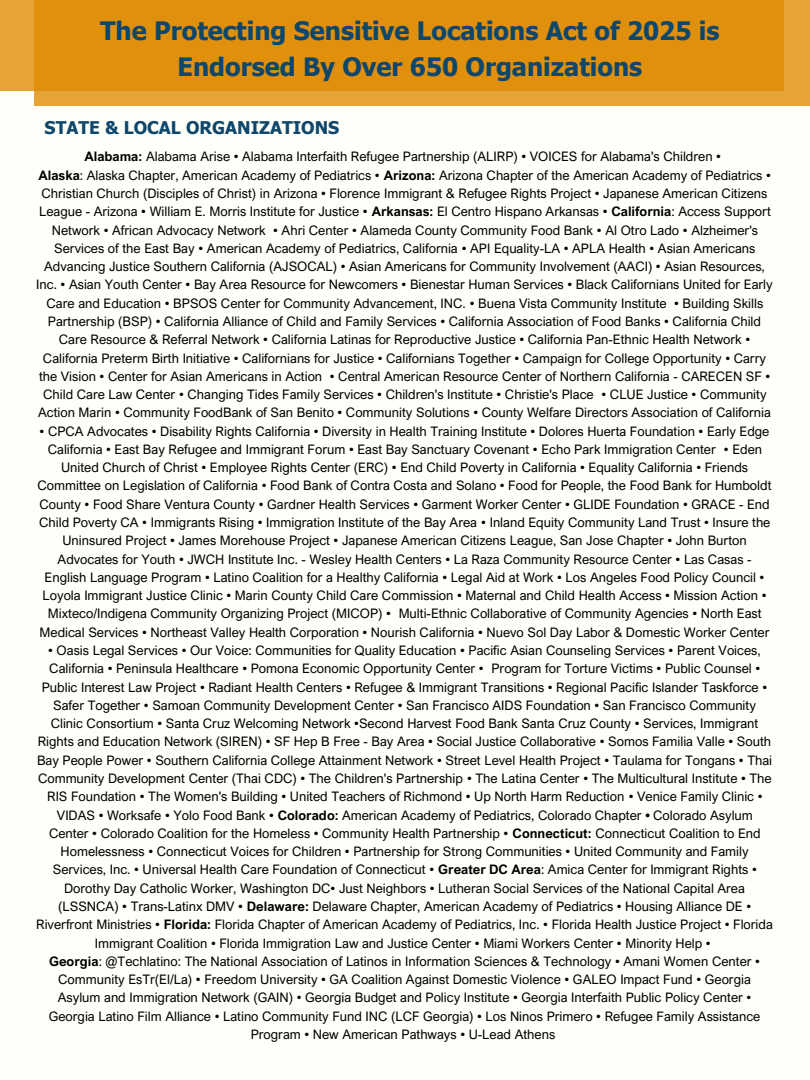
<style>
.page{position:relative;width:810px;height:1080px;background:#fffffa}
.page>*{position:absolute;margin:0;border:0;box-sizing:border-box;transform-origin:0 0}
.t1{font:700 25.31px/35.1px "Tahoma";color:#0e476b;text-align:center}
.t2{font:700 17.5px "Tahoma";color:#0e476b}
.t3{font:13.12px/18.2px "Arial Nova";color:#000;text-align:center}
.s1{font-weight:700}
.s2{font-style:italic}
</style>
<div class="page">
<div style="left:34px;top:0;width:776px;height:106px;background:#e6a336"></div>
<div style="left:0;top:0;width:784px;height:91px;background:#e1900e"></div>
<h2 class="t1" style="left:100px;top:13px;width:621px">The Protecting Sensitive Locations Act of 2025 is<br>Endorsed By Over 650 Organizations</h2>
<h1 class="t2" style="left:45px;top:117px;width:296px">STATE &amp; LOCAL ORGANIZATIONS</h1>
<p class="t3" style="left:84px;top:147px;width:638px"><span class="s1">Alabama:</span> Alabama Arise • Alabama Interfaith Refugee Partnership (ALIRP) • VOICES for Alabama's Children •</p>
<p class="t3" style="left:36px;top:166px;width:738px"><span class="s1">Alaska</span>: Alaska Chapter, American Academy of Pediatrics • <span class="s1">Arizona:</span> Arizona Chapter of the American Academy of Pediatrics • Christian Church (Disciples of Christ) in Arizona • Florence Immigrant &amp; Refugee Rights Project • Japanese American Citizens League - Arizona • William E. Morris Institute for Justice • <span class="s1">Arkansas:</span> El Centro Hispano Arkansas • <span class="s1">California</span>: Access Support Network • African Advocacy Network • Ahri Center <span class="s2">•</span> Alameda County Community Food Bank <span class="s2">•</span> Al Otro Lado • Alzheimer's Services of the East Bay <span class="s2">•</span> American Academy of Pediatrics, California <span class="s2">•</span> API Equality-LA • APLA Health • Asian Americans Advancing Justice Southern California (AJSOCAL) • Asian Americans for Community Involvement (AACI) • Asian Resources, Inc. • Asian Youth Center • Bay Area Resource for Newcomers • Bienestar Human Services • Black Californians United for Early Care and Education • BPSOS Center for Community Advancement, INC. • Buena Vista Community Institute • Building Skills Partnership (BSP) • California Alliance of Child and Family Services • California Association of Food Banks • California Child Care Resource &amp; Referral Network • California Latinas for Reproductive Justice • California Pan-Ethnic Health Network • California Preterm Birth Initiative • Californians for Justice • Californians Together • Campaign for College Opportunity • Carry the Vision • Center for Asian Americans in Action • Central American Resource Center of Northern California - CARECEN SF • Child Care Law Center • Changing Tides Family Services • Children's Institute • Christie's Place • CLUE Justice • Community Action Marin • Community FoodBank of San Benito • Community Solutions • County Welfare Directors Association of California</p>
<p class="t3" style="left:38px;top:422px;width:735px">• CPCA Advocates • Disability Rights California • Diversity in Health Training Institute • Dolores Huerta Foundation • Early Edge California • East Bay Refugee and Immigrant Forum • East Bay Sanctuary Covenant • Echo Park Immigration Center • Eden United Church of Christ • Employee Rights Center (ERC) • End Child Poverty in California • Equality California • Friends Committee on Legislation of California • Food Bank of Contra Costa and Solano • Food for People, the Food Bank for Humboldt County • Food Share Ventura County • Gardner Health Services • Garment Worker Center • GLIDE Foundation • GRACE - End Child Poverty CA • Immigrants Rising • Immigration Institute of the Bay Area • Inland Equity Community Land Trust • Insure the Uninsured Project • James Morehouse Project • Japanese American Citizens League, San Jose Chapter • John Burton Advocates for Youth • JWCH Institute Inc. - Wesley Health Centers • La Raza Community Resource Center • Las Casas - English Language Program • Latino Coalition for a Healthy California • Legal Aid at Work • Los Angeles Food Policy Council • Loyola Immigrant Justice Clinic • Marin County Child Care Commission • Maternal and Child Health Access • Mission Action • Mixteco/Indigena Community Organizing Project (MICOP) • Multi-Ethnic Collaborative of Community Agencies • North East Medical Services • Northeast Valley Health Corporation • Nourish California • Nuevo Sol Day Labor &amp; Domestic Worker Center</p>
<p class="t3" style="left:36px;top:641px;width:738px">• Oasis Legal Services • Our Voice: Communities for Quality Education • Pacific Asian Counseling Services • Parent Voices, California • Peninsula Healthcare • Pomona Economic Opportunity Center • Program for Torture Victims • Public Counsel • Public Interest Law Project • Radiant Health Centers • Refugee &amp; Immigrant Transitions • Regional Pacific Islander Taskforce • Safer Together • Samoan Community Development Center • San Francisco AIDS Foundation • San Francisco Community Clinic Consortium • Santa Cruz Welcoming Network •Second Harvest Food Bank Santa Cruz County • Services, Immigrant Rights and Education Network (SIREN) • SF Hep B Free - Bay Area • Social Justice Collaborative • Somos Familia Valle • South Bay People Power • Southern California College Attainment Network • Street Level Health Project • Taulama for Tongans • Thai Community Development Center (Thai CDC) • The Children's Partnership • The Latina Center • The Multicultural Institute • The RIS Foundation • The Women's Building • United Teachers of Richmond • Up North Harm Reduction • Venice Family Clinic • VIDAS • Worksafe • Yolo Food Bank • <span class="s1">Colorado:</span> American Academy of Pediatrics, Colorado Chapter <span class="s1">•</span> Colorado Asylum Center • Colorado Coalition for the Homeless • Community Health Partnership • <span class="s1">Connecticut:</span> Connecticut Coalition to End Homelessness • Connecticut Voices for Children • Partnership for Strong Communities • United Community and Family Services, Inc. • Universal Health Care Foundation of Connecticut • <span class="s1">Greater DC Area</span>: Amica Center for Immigrant Rights • Dorothy Day Catholic Worker, Washington DC• Just Neighbors • Lutheran Social Services of the National Capital Area (LSSNCA) • Trans-Latinx DMV • <span class="s1">Delaware:</span> Delaware Chapter, American Academy of Pediatrics • Housing Alliance DE • Riverfront Ministries • <span class="s1">Florida:</span> Florida Chapter of American Academy of Pediatrics, Inc. • Florida Health Justice Project • Florida</p>
<p class="t3" style="left:49px;top:933px;width:713px">Immigrant Coalition • Florida Immigration Law and Justice Center • Miami Workers Center • Minority Help •<br><span class="s1">Georgia</span>: @Techlatino: The National Association of Latinos in Information Sciences &amp; Technology • Amani Women Center • Community EsTr(El/La) • Freedom University • GA Coalition Against Domestic Violence • GALEO Impact Fund • Georgia Asylum and Immigration Network (GAIN) • Georgia Budget and Policy Institute • Georgia Interfaith Public Policy Center • Georgia Latino Film Alliance • Latino Community Fund INC (LCF Georgia) • Los Ninos Primero • Refugee Family Assistance Program • New American Pathways • U-Lead Athens</p>
</div>
